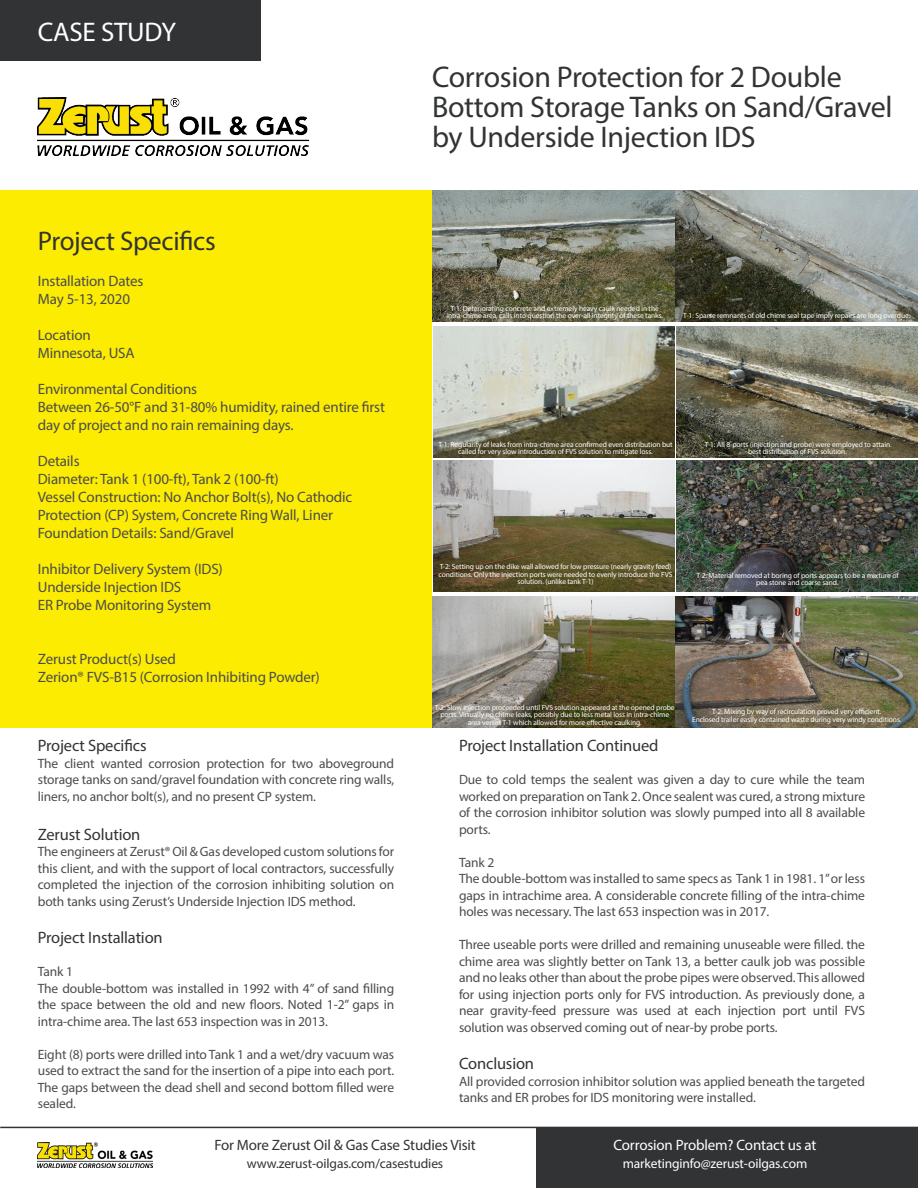
<style>
.page{position:relative;width:918px;height:1188px;background:#fff}
.page>*{position:absolute;margin:0;border:0;box-sizing:border-box;transform-origin:0 0}
.t1{font:30px "Myriad Pro";letter-spacing:-.01em;color:#323335}
.t2{font:27px "Myriad Pro";letter-spacing:-.01em;color:#323335}
.t3{font:27px "Myriad Pro";letter-spacing:-.01em;color:#fff}
.t4{font:16.5px "Myriad Pro";letter-spacing:-.01em;color:#323335}
.t5{font:15px/18px "Myriad Pro";letter-spacing:-.01em;color:#4b4c4d}
.t6{font:15px "Myriad Pro";letter-spacing:-.01em;color:#323335}
.t7{font:15px "Myriad Pro";letter-spacing:-.01em;color:#fff}
.t8{font:13.5px/16.5px "Myriad Pro";letter-spacing:-.01em;color:#4b4c4d;text-align:justify}
.t9{font:13.5px "Myriad Pro";letter-spacing:-.01em;color:#323335}
.t10{font:13.5px "Myriad Pro";letter-spacing:-.01em;color:#fff}
.t11{font:7.5px/7.5px "Myriad Pro";letter-spacing:-.01em;color:#fff;text-align:center}
</style>
<div class="page">
<div style="left:0;top:190px;width:432px;height:538px;background:#fcec01"></div>
<div style="left:537px;top:1128px;width:381px;height:60px;background:#323335"></div>
<div style="left:0;top:0;width:260px;height:60px;background:#323335"></div>
<hr style="left:0;top:1127px;width:918px;height:1px;background:#323335">
<img style="left:432px;top:190px;width:242px;height:131px">
<img style="left:676px;top:190px;width:242px;height:131px">
<img style="left:433px;top:326px;width:485px;height:131px">
<img style="left:433px;top:460px;width:485px;height:131px">
<img style="left:432px;top:596px;width:242px;height:131px">
<img style="left:676px;top:596px;width:242px;height:131px">
<img style="left:38px;top:97px;width:270px;height:59px">
<img style="left:38px;top:1142px;width:115px;height:25px">
<p class="t3" style="left:38px;top:15px;width:140px">CASE STUDY</p>
<p class="t2" style="left:38px;top:224px;width:179px">Project Specifics</p>
<p class="t5" style="left:38px;top:271px;width:107px">Installation Dates</p>
<p class="t5" style="left:38px;top:289px;width:94px">May 5-13, 2020</p>
<p class="t5" style="left:38px;top:325px;width:54px">Location</p>
<p class="t5" style="left:38px;top:343px;width:98px">Minnesota, USA</p>
<p class="t5" style="left:38px;top:379px;width:161px">Environmental Conditions</p>
<p class="t5" style="left:38px;top:397px;width:349px">Between 26-50°F and 31-80% humidity, rained entire first day of project and no rain remaining days.</p>
<p class="t5" style="left:38px;top:451px;width:43px">Details</p>
<p class="t5" style="left:38px;top:469px;width:243px">Diameter: Tank 1 (100-ft), Tank 2 (100-ft)</p>
<p class="t5" style="left:38px;top:487px;width:316px">Vessel Construction: No Anchor Bolt(s), No Cathodic<br>Protection (CP) System, Concrete Ring Wall, Liner</p>
<p class="t5" style="left:38px;top:523px;width:198px">Foundation Details: Sand/Gravel</p>
<p class="t5" style="left:38px;top:559px;width:187px">Inhibitor Delivery System (IDS)</p>
<p class="t5" style="left:38px;top:577px;width:145px">Underside Injection IDS</p>
<p class="t5" style="left:38px;top:595px;width:175px">ER Probe Monitoring System</p>
<p class="t5" style="left:38px;top:649px;width:140px">Zerust Product(s) Used</p>
<p class="t5" style="left:38px;top:667px;width:284px">Zerion® FVS-B15 (Corrosion Inhibiting Powder)</p>
<p class="t1" style="left:432px;top:58px;width:411px">Corrosion Protection for 2 Double</p>
<p class="t1" style="left:432px;top:88px;width:462px">Bottom Storage Tanks on Sand/Gravel</p>
<p class="t1" style="left:432px;top:118px;width:325px">by Underside Injection IDS</p>
<p class="t11" style="left:446px;top:304px;width:218px">T-1: Deteriorating concrete and extremely heavy caulk needed in the intra-chime area, calls into question the over-all integrity of these tanks.</p>
<p class="t11" style="left:683px;top:312px;width:229px">T-1: Sparse remnants of old chime seal tape imply repairs are long overdue.</p>
<p class="t11" style="left:438px;top:440px;width:236px">T-1: Regularity of leaks from intra-chime area confirmed even distribution but called for very slow introduction of FVS solution to mitigate loss.</p>
<p class="t11" style="left:705px;top:440px;width:187px">T-1: All 8-ports (injection and probe) were employed to attain</p>
<p class="t11" style="left:748px;top:448px;width:100px">best distribution of FVS solution.</p>
<p class="t11" style="left:439px;top:563px;width:235px">T-2: Setting up on the dike wall allowed for low pressure (nearly gravity feed) conditions. Only the injection ports were needed to evenly introduce the FVS solution. (unlike tank T-1)</p>
<p class="t11" style="left:696px;top:571px;width:204px">T-2: Material removed at boring of ports appears to be a mixture of</p>
<p class="t11" style="left:756px;top:579px;width:84px">pea stone and coarse sand.</p>
<p class="t11" style="left:435px;top:703px;width:241px">T-2: Slow injection proceeded until FVS solution appeared at the opened probe ports. Virtually no chime leaks, possibly due to less metal loss in intra-chime area verses T-1 which allowed for more effective caulking.</p>
<p class="t11" style="left:712px;top:708px;width:171px">T-2: Mixing by way of recirculation proved very efficient.</p>
<p class="t11" style="left:692px;top:715px;width:211px">Enclosed trailer easily contained waste during very windy conditions.</p>
<p class="t4" style="left:38px;top:736px;width:110px">Project Specifics</p>
<p class="t8" style="left:38px;top:755px;width:358px">The client wanted corrosion protection for two aboveground storage tanks on sand/gravel foundation with concrete ring walls, liners, no anchor bolt(s), and no present CP system.</p>
<p class="t4" style="left:38px;top:824px;width:104px">Zerust Solution</p>
<p class="t8" style="left:38px;top:843px;width:358px">The engineers at Zerust® Oil &amp; Gas developed custom solutions for this client, and with the support of local contractors, successfully completed the injection of the corrosion inhibiting solution on both tanks using Zerust’s Underside Injection IDS method.</p>
<p class="t4" style="left:38px;top:928px;width:126px">Project Installation</p>
<p class="t8" style="left:38px;top:963px;width:37px">Tank 1</p>
<p class="t8" style="left:38px;top:980px;width:358px">The double-bottom was installed in 1992 with 4” of sand filling the space between the old and new floors. Noted 1-2” gaps in intra-chime area. The last 653 inspection was in 2013.</p>
<p class="t8" style="left:38px;top:1046px;width:358px">Eight (8) ports were drilled into Tank 1 and a wet/dry vacuum was used to extract the sand for the insertion of a pipe into each port.<br>The gaps between the dead shell and second bottom filled were sealed.</p>
<p class="t6" style="left:214px;top:1136px;width:263px">For More Zerust Oil &amp; Gas Case Studies Visit</p>
<p class="t9" style="left:247px;top:1155px;width:198px">www.zerust-oilgas.com/casestudies</p>
<p class="t4" style="left:459px;top:736px;width:201px">Project Installation Continued</p>
<p class="t8" style="left:459px;top:771px;width:408px">Due to cold temps the sealent was given a day to cure while the team worked on preparation on Tank 2. Once sealent was cured, a strong mixture of the corrosion inhibitor solution was slowly pumped into all 8 available ports.</p>
<p class="t8" style="left:459px;top:854px;width:37px">Tank 2</p>
<p class="t8" style="left:459px;top:870px;width:408px">The double-bottom was installed to same specs as Tank 1 in 1981. 1” or less gaps in intrachime area. A considerable concrete filling of the intra-chime holes was necessary. The last 653 inspection was in 2017.</p>
<p class="t8" style="left:459px;top:936px;width:408px">Three useable ports were drilled and remaining unuseable were filled. the chime area was slightly better on Tank 13, a better caulk job was possible and no leaks other than about the probe pipes were observed. This allowed for using injection ports only for FVS introduction. As previously done, a near gravity-feed pressure was used at each injection port until FVS solution was observed coming out of near-by probe ports.</p>
<p class="t4" style="left:459px;top:1054px;width:77px">Conclusion</p>
<p class="t8" style="left:459px;top:1073px;width:408px">All provided corrosion inhibitor solution was applied beneath the targeted tanks and ER probes for IDS monitoring were installed.</p>
<p class="t7" style="left:613px;top:1136px;width:205px">Corrosion Problem? Contact us at</p>
<p class="t10" style="left:623px;top:1155px;width:186px">marketinginfo@zerust-oilgas.com</p>
</div>
